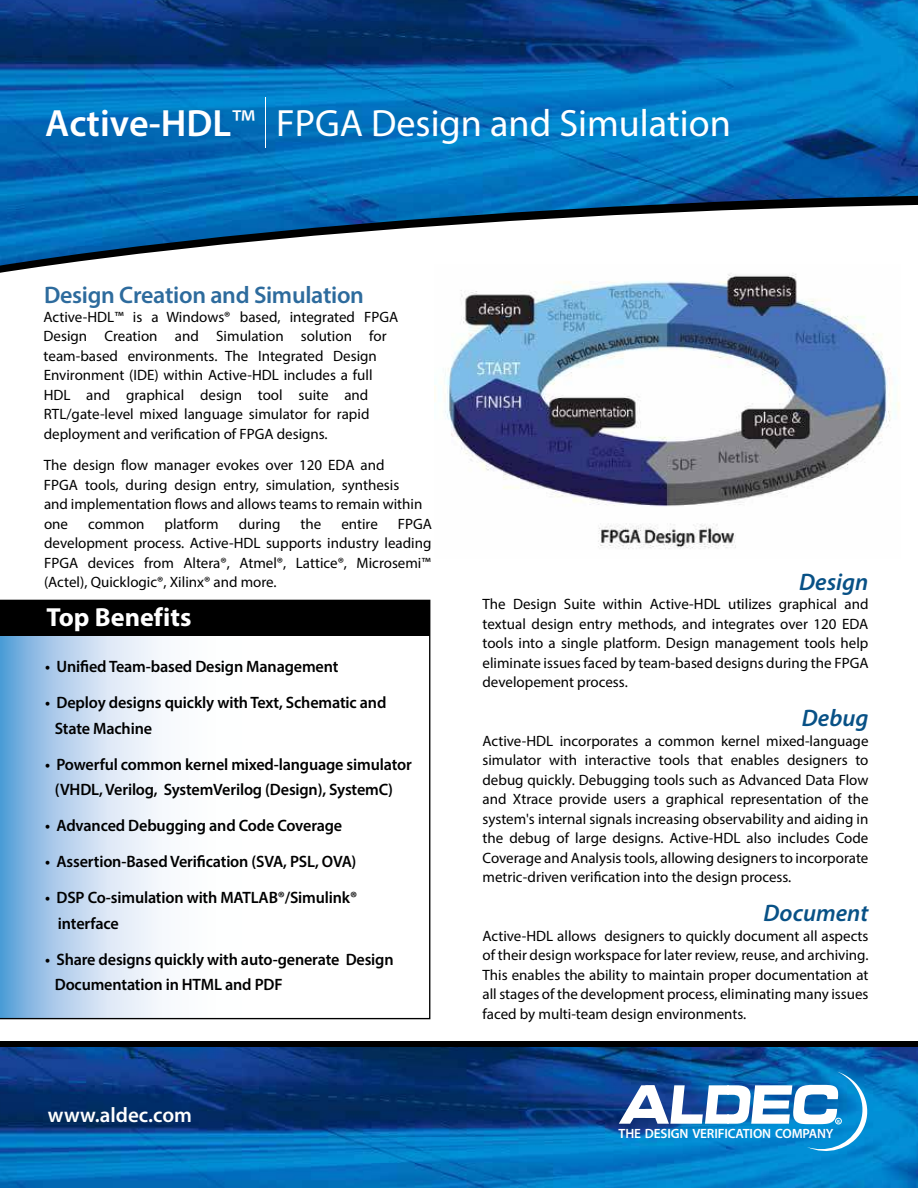
<style>
.page{position:relative;width:918px;height:1188px;background:#fff}
.page>*{position:absolute;margin:0;border:0;box-sizing:border-box;transform-origin:0 0}
.t1{font:38.1px "Myriad Pro";color:#fff}
.t2{font:600 38.1px "Myriad Pro";color:#fff}
.t3{font:700 26.25px "Myriad Pro";color:#fff}
.t4{font:600 24px "Myriad Pro";letter-spacing:-.015em;color:#2d6b9d}
.t5{font:italic 600 24px "Myriad Pro";color:#085186}
.t6{font:600 21px "Myriad Pro";color:#fff}
.t7{font:600 16.5px/25.5px "Myriad Pro";letter-spacing:-.01em;color:#000}
.t8{font:15px/19.5px "Myriad Pro";color:#000;text-align:justify}
.t9{font:600 13.5px "Myriad Pro";letter-spacing:-.01em;color:#fff}
.t10{font:700 4.5px "Myriad Pro";color:#fff}
.s1{font-weight:400}
</style>
<div class="page">
<img style="left:0;top:0;width:918px;height:179px">
<img style="left:0;top:1047px;width:918px;height:141px">
<div style="left:0;top:861px;width:918px;height:186px;background:#000"></div>
<div style="left:0;top:855px;width:918px;height:186px;background:#fff"></div>
<svg style="left:0;top:179px;width:918px;height:10px;background:#036db9"></svg>
<svg style="left:0;top:189px;width:918px;height:84px"></svg>
<hr style="left:265px;top:98px;width:1px;height:50px;background:#fff">
<svg style="left:0;top:600px;width:430px;height:419px"></svg>
<div style="left:0;top:601px;width:430px;height:35px;background:#000"></div>
<svg style="left:619px;top:1072px;width:254px;height:84px"></svg>
<div style="left:835px;top:1118px;width:7px;height:6px;border:1px solid #fff;border-radius:50%"></div>
<img style="left:434px;top:265px;width:467px;height:284px">
<h1 class="t2" style="left:45px;top:109px;width:211px">Active-HDL<span class="s1">™</span></h1>
<h1 class="t1" style="left:276px;top:109px;width:456px">FPGA Design and Simulation</h1>
<h3 class="t4" style="left:44px;top:286px;width:321px">Design Creation and Simulation</h3>
<p class="t8" style="left:44px;top:308px;width:356px;text-align:left">Active-HDL™ is a Windows® based, integrated FPGA Design Creation and Simulation solution for team-based environments. The Integrated Design Environment (IDE) within Active-HDL includes a full HDL and graphical design tool suite and RTL/gate-level mixed language simulator for rapid deployment and verification of FPGA designs.</p>
<p class="t8" style="left:44px;top:457px;width:380px;text-align:left">The design flow manager evokes over 120 EDA and FPGA tools, during design entry, simulation, synthesis and implementation flows and allows teams to remain within one</p>
<p class="t8" style="left:88px;top:515px;width:58px">common</p>
<p class="t8" style="left:165px;top:515px;width:56px">platform</p>
<p class="t8" style="left:239px;top:515px;width:43px">during</p>
<p class="t8" style="left:301px;top:515px;width:22px">the</p>
<p class="t8" style="left:341px;top:515px;width:38px">entire</p>
<p class="t8" style="left:44px;top:515px;width:389px;text-indent:354px">FPGA development process. Active-HDL supports industry leading FPGA devices from Altera®, Atmel®, Lattice®, Microsemi™ (Actel), Quicklogic®, Xilinx® and more.</p>
<h2 class="t3" style="left:46px;top:607px;width:146px">Top Benefits</h2>
<p class="t7" style="left:45px;top:655px;width:295px">• Unified Team-based Design Management</p>
<p class="t7" style="left:55px;top:691px;width:333px;text-indent:-10px">• Deploy designs quickly with Text, Schematic and<br>State Machine</p>
<p class="t7" style="left:45px;top:753px;width:368px;text-align:center">• Powerful common kernel mixed-language simulator (VHDL, Verilog, SystemVerilog (Design), SystemC)</p>
<p class="t7" style="left:45px;top:814px;width:299px">• Advanced Debugging and Code Coverage</p>
<p class="t7" style="left:45px;top:850px;width:313px">• Assertion-Based Verification (SVA, PSL, OVA)</p>
<p class="t7" style="left:58px;top:886px;width:301px;text-indent:-13px">• DSP Co-simulation with MATLAB®/Simulink® interface</p>
<p class="t7" style="left:55px;top:948px;width:340px;text-indent:-10px">• Share designs quickly with auto-generate Design<br>Documentation in HTML and PDF</p>
<h3 class="t6" style="left:48px;top:1107px;width:146px">www.aldec.com</h3>
<h3 class="t5" style="left:799px;top:573px;width:71px">Design</h3>
<p class="t8" style="left:483px;top:596px;width:388px">The Design Suite within Active-HDL utilizes graphical and textual design entry methods, and integrates over 120 EDA tools into a single platform. Design management tools help eliminate issues faced by team-based designs during the FPGA developement process.</p>
<h3 class="t5" style="left:802px;top:709px;width:68px">Debug</h3>
<p class="t8" style="left:483px;top:732px;width:388px">Active-HDL incorporates a common kernel mixed-language simulator with interactive tools that enables designers to debug quickly. Debugging tools such as Advanced Data Flow and Xtrace provide users a graphical representation of the system's internal signals increasing observability and aiding in the debug of large designs. Active-HDL also includes Code Coverage and Analysis tools, allowing designers to incorporate metric-driven verification into the design process.</p>
<h3 class="t5" style="left:763px;top:904px;width:107px">Document</h3>
<p class="t8" style="left:483px;top:927px;width:388px">Active-HDL allows designers to quickly document all aspects of their design workspace for later review, reuse, and archiving.<br>This enables the ability to maintain proper documentation at all stages of the development process, eliminating many issues faced by multi-team design environments.</p>
<p class="t10" style="left:837px;top:1119px;width:4px">R</p>
<p class="t9" style="left:619px;top:1129px;width:217px">THE DESIGN VERIFICATION COMPANY</p>
</div>
